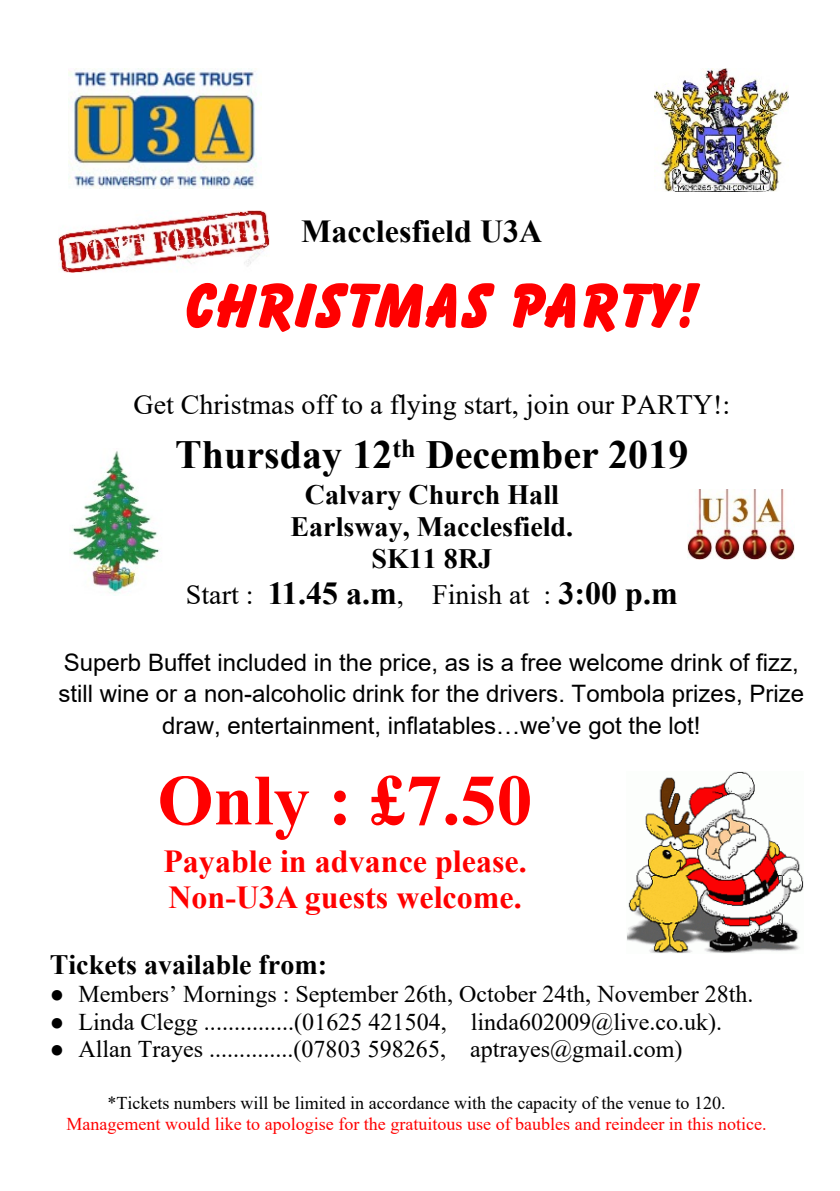
<style>
.page{position:relative;width:840px;height:1191px;background:#fff}
.page>*{position:absolute;margin:0;border:0;box-sizing:border-box;transform-origin:0 0}
.t1{font:700 72px "Times New Roman";color:#f00}
.t2{font:60px "Balloonist SF Bold";color:#f00}
.t3{font:700 40px "Times New Roman";color:#000}
.t4{font:700 32px/36.8px "Times New Roman";color:#f00}
.t5{font:700 32px "Times New Roman";color:#000}
.t6{font:28px "Times New Roman";color:#000}
.t7{font:700 28px/32.2px "Times New Roman";color:#000;text-align:center}
.t8{font:24px "Times New Roman";color:#000}
.t9{font:24px/31.6px "Arial";color:#000;text-align:center}
.t10{font:18px "Times New Roman";color:#f00}
.t11{font:18px "Times New Roman";color:#000}
.s1{font-weight:700;font-size:32px}
</style>
<div class="page">
<img style="left:68px;top:68px;width:189px;height:120px">
<img style="left:654px;top:68px;width:134px;height:124px">
<img style="left:59px;top:210px;width:210px;height:62px">
<img style="left:627px;top:771px;width:175px;height:182px">
<img style="left:687px;top:489px;width:107px;height:70px">
<img style="left:72px;top:451px;width:88px;height:142px">
<h3 class="t5" style="left:301px;top:221px;width:242px">Macclesfield U3A</h3>
<h2 class="t2" style="left:178px;top:283px;width:515px">CHRISTMAS PARTY!</h2>
<p class="t6" style="left:133px;top:394px;width:598px">Get Christmas off to a flying start, join our PARTY!:</p>
<h3 class="t3" style="left:175px;top:441px;width:514px">Thursday 12<sup>th</sup> December 2019</h3>
<p class="t7" style="left:290px;top:481px;width:284px">Calvary Church Hall<br>Earlsway, Macclesfield.<br>SK11 8RJ</p>
<p class="t6" style="left:186px;top:584px;width:493px">Start : <span class="s1">11.45 a.m</span>, Finish at : <span class="s1">3:00 p.m</span></p>
<p class="t9" style="left:58px;top:648px;width:746px">Superb Buffet included in the price, as is a free welcome drink of fizz, still wine or a non-alcoholic drink for the drivers. Tombola prizes, Prize draw, entertainment, inflatables…we’ve got the lot!</p>
<h1 class="t1" style="left:157px;top:775px;width:376px">Only : £7.50</h1>
<h3 class="t4" style="left:163px;top:845px;width:364px">Payable in advance please.<br>Non-U3A guests welcome.</h3>
<p class="t7" style="left:50px;top:951px;width:278px">Tickets available from:</p>
<p class="t8" style="left:50px;top:985px;width:705px">● Members’ Mornings : September 26th, October 24th, November 28th.</p>
<p class="t8" style="left:50px;top:1013px;width:673px">● Linda Clegg ...............(01625 421504, linda602009@live.co.uk).</p>
<p class="t8" style="left:50px;top:1040px;width:633px">● Allan Trayes ..............(07803 598265, aptrayes@gmail.com)</p>
<p class="t11" style="left:107px;top:1096px;width:619px">*Tickets numbers will be limited in accordance with the capacity of the venue to 120.</p>
<p class="t10" style="left:66px;top:1117px;width:701px">Management would like to apologise for the gratuitous use of baubles and reindeer in this notice.</p>
</div>
